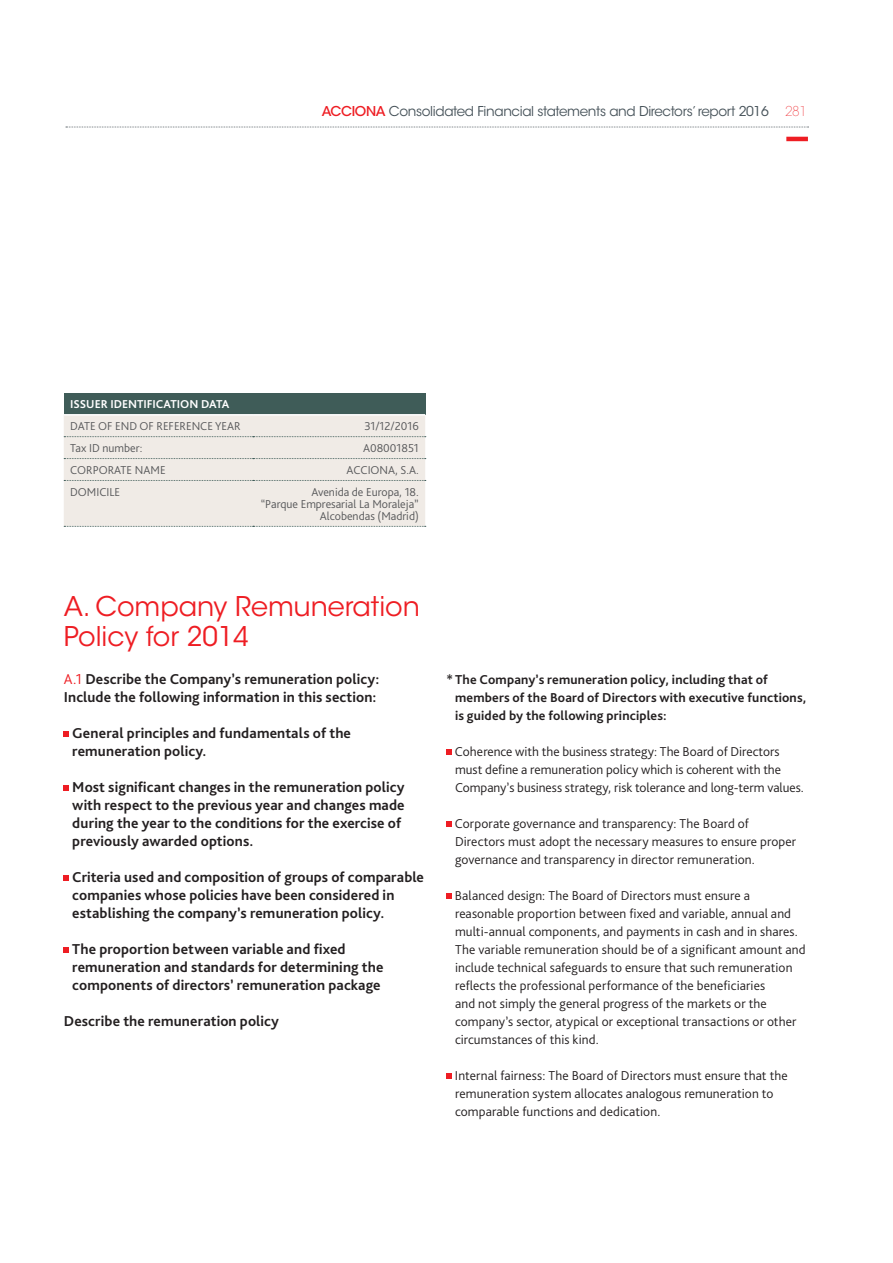
<style>
.page{position:relative;width:893px;height:1263px;background:#fff}
.page>*{position:absolute;margin:0;border:0;box-sizing:border-box;transform-origin:0 0}
.t1{font:27px/30px "ITC Avant Garde Std";color:#ee1d23}
.t2{font:700 15px/18px "Bliss Pro";letter-spacing:.01em;color:#231f20}
.t3{font:300 13.5px/18px "Bliss Pro";letter-spacing:.005em;color:#231f20}
.t4{font:700 13.5px/18px "Bliss Pro";letter-spacing:.01em;color:#231f20}
.t5{font:13.5px "ITC Avant Garde Std";letter-spacing:-.025em;color:#465259}
.t6{font:300 12px/12px "Bliss Pro";color:#57585a;text-align:right}
.t7{font:700 12px "Bliss Pro";color:#fff}
.s1{font-weight:500;color:#ee1d23}
.s2{font-weight:200;color:#ee1d23}
.s3{font-weight:300;color:#ee1d23}
</style>
<div class="page">
<hr style="left:786px;top:137px;width:22px;height:4px;background:#ee1d23">
<svg style="left:66px;top:127px;width:742px;height:1px"></svg>
<div style="left:64px;top:393px;width:361px;height:22px;background:#3f5c58"></div>
<hr style="left:64px;top:414px;width:189px;height:2px;background:#fff">
<hr style="left:253px;top:414px;width:172px;height:2px;background:#fff">
<div style="left:64px;top:415px;width:362px;height:112px;background:#f0ebe6"></div>
<svg style="left:64px;top:731px;width:5px;height:5px"></svg>
<svg style="left:64px;top:785px;width:5px;height:5px"></svg>
<svg style="left:64px;top:875px;width:5px;height:6px"></svg>
<svg style="left:64px;top:947px;width:5px;height:6px"></svg>
<svg style="left:446px;top:749px;width:6px;height:5px"></svg>
<svg style="left:446px;top:821px;width:6px;height:5px"></svg>
<svg style="left:446px;top:893px;width:6px;height:6px"></svg>
<svg style="left:446px;top:1073px;width:6px;height:6px"></svg>
<p class="t5" style="left:322px;top:103px;width:487px"><span class="s1">ACCIONA</span> Consolidated Financial statements and Directors’ report 2016 <span class="s2">281</span></p>
<p class="t7" style="left:70px;top:397px;width:161px">ISSUER IDENTIFICATION DATA</p>
<p class="t6" style="left:70px;top:420px;width:172px">DATE OF END OF REFERENCE YEAR</p>
<p class="t6" style="left:364px;top:420px;width:56px">31/12/2016</p>
<p class="t6" style="left:70px;top:442px;width:74px">Tax ID number:</p>
<p class="t6" style="left:363px;top:442px;width:57px">A08001851</p>
<p class="t6" style="left:70px;top:464px;width:97px">CORPORATE NAME</p>
<p class="t6" style="left:347px;top:464px;width:74px">ACCIONA, S.A.</p>
<p class="t6" style="left:70px;top:486px;width:51px">DOMICILE</p>
<p class="t6" style="left:261px;top:486px;width:160px">Avenida de Europa, 18.<br>“Parque Empresarial La Moraleja”<br>Alcobendas (Madrid)</p>
<h1 class="t1" style="left:64px;top:591px;width:358px">A. Company Remuneration<br>Policy for 2014</h1>
<p class="t2" style="left:64px;top:670px;width:317px"><span class="s3">A.1</span> Describe the Company’s remuneration policy:<br>Include the following information in this section:</p>
<p class="t2" style="left:72px;top:724px;width:280px">General principles and fundamentals of the remuneration policy.</p>
<p class="t2" style="left:72px;top:778px;width:334px">Most significant changes in the remuneration policy with respect to the previous year and changes made during the year to the conditions for the exercise of previously awarded options.</p>
<p class="t2" style="left:72px;top:868px;width:353px">Criteria used and composition of groups of comparable companies whose policies have been considered in establishing the company’s remuneration policy.</p>
<p class="t2" style="left:72px;top:940px;width:313px">The proportion between variable and fixed remuneration and standards for determining the components of directors’ remuneration package</p>
<p class="t2" style="left:64px;top:1012px;width:217px">Describe the remuneration policy</p>
<p class="t4" style="left:455px;top:670px;width:353px;text-indent:-9px">* The Company’s remuneration policy, including that of members of the Board of Directors with executive functions, is guided by the following principles:</p>
<p class="t3" style="left:455px;top:742px;width:351px">Coherence with the business strategy: The Board of Directors must define a remuneration policy which is coherent with the<br>Company’s business strategy, risk tolerance and long-term values.</p>
<p class="t3" style="left:455px;top:814px;width:343px">Corporate governance and transparency: The Board of<br>Directors must adopt the necessary measures to ensure proper governance and transparency in director remuneration.</p>
<p class="t3" style="left:455px;top:886px;width:352px">Balanced design: The Board of Directors must ensure a reasonable proportion between fixed and variable, annual and multi-annual components, and payments in cash and in shares.<br>The variable remuneration should be of a significant amount and include technical safeguards to ensure that such remuneration reflects the professional performance of the beneficiaries<br>and not simply the general progress of the markets or the company’s sector, atypical or exceptional transactions or other circumstances of this kind.</p>
<p class="t3" style="left:455px;top:1066px;width:334px">Internal fairness: The Board of Directors must ensure that the remuneration system allocates analogous remuneration to comparable functions and dedication.</p>
</div>
